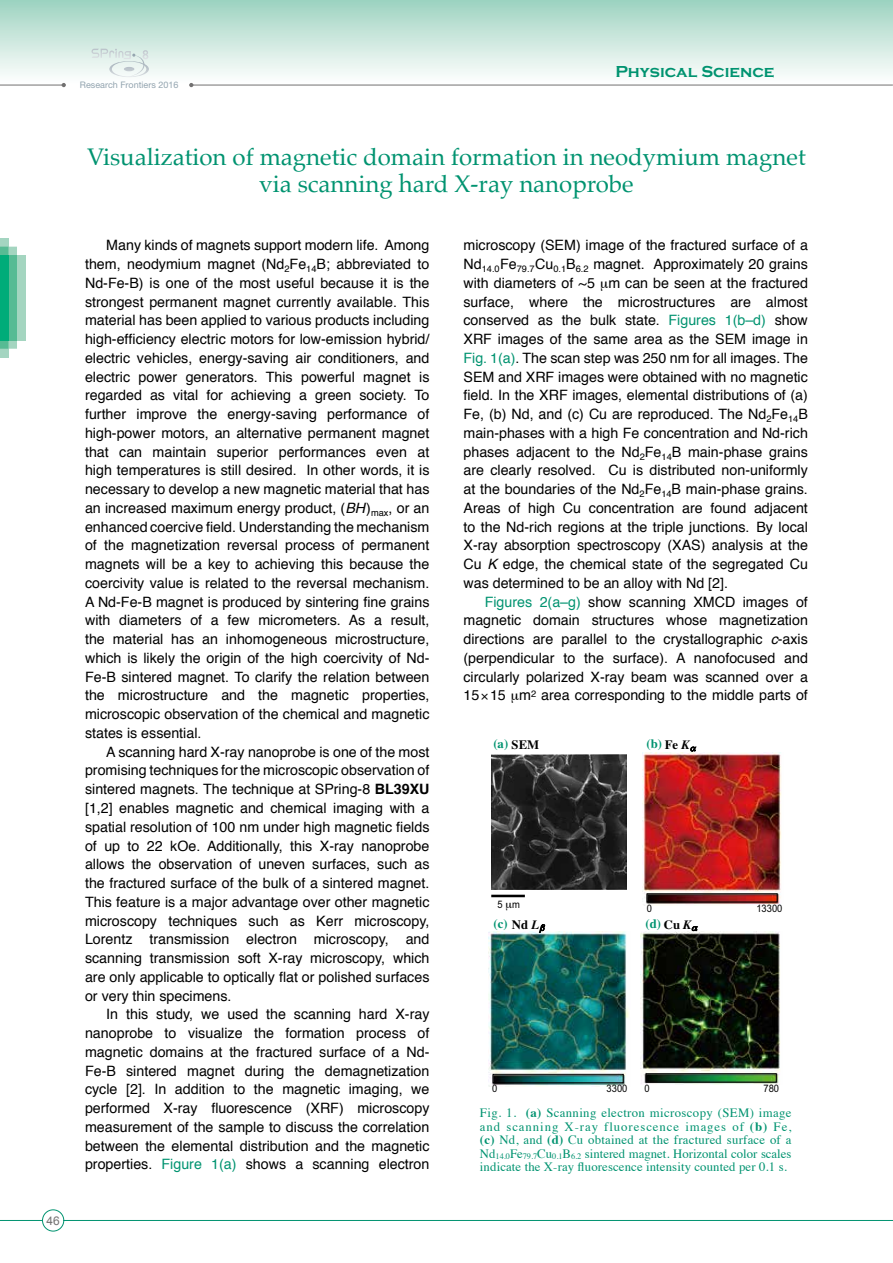
<style>
.page{position:relative;width:893px;height:1263px;background:#fff}
.page>*{position:absolute;margin:0;border:0;box-sizing:border-box;transform-origin:0 0}
.t1{font:24px/27px "Palatino";color:#009370;text-align:center}
.t2{font:700 16.5px "Copperplate Gothic";color:#009370}
.t3{font:14.25px/18.8px "Helvetica";color:#000;text-align:justify}
.t4{font:12.75px/13.5px "Times";letter-spacing:.01em;color:#009370;text-align:justify}
.t5{font:700 12.75px "Times";color:#009370}
.t6{font:12px "Arial";color:#727171}
.t7{font:10.35px "Arial Narrow";color:#000;scale:1.11 1}
.t8{font:9px "Helvetica Neue";color:#92a4af}
.s1{font-style:italic}
.s2{font-weight:700}
.s3{color:#009370}
.s4{color:#000}
.s5{font-style:italic;color:#000}
</style>
<div class="page">
<div style="left:0;top:0;width:893px;height:85px;background:linear-gradient(to bottom,#9ed3c0,#fff)"></div>
<hr style="left:191px;top:85px;width:701px;height:1px;background:#727171">
<hr style="left:0;top:85px;width:64px;height:1px;background:#727171">
<svg style="left:62px;top:83px;width:4px;height:4px"></svg>
<svg style="left:189px;top:83px;width:4px;height:4px"></svg>
<svg style="left:0;top:1209px;width:893px;height:22px"></svg>
<div style="left:0;top:238px;width:9px;height:119px;background:#a4d5c1"></div>
<svg style="left:0;top:247px;width:17px;height:102px"></svg>
<div style="left:17px;top:255px;width:9px;height:85px;background:#a4d5c0"></div>
<div style="left:9px;top:255px;width:8px;height:85px;background:#57bb94"></div>
<div style="left:0;top:255px;width:9px;height:85px;background:#00ac79"></div>
<svg style="left:92px;top:49px;width:57px;height:28px"></svg>
<img style="left:491px;top:754px;width:135px;height:135px">
<img style="left:642px;top:752px;width:139px;height:152px">
<img style="left:488px;top:932px;width:137px;height:154px">
<img style="left:693px;top:932px;width:87px;height:153px">
<hr style="left:491px;top:895px;width:34px;height:2px;background:#000">
<img style="left:492px;top:893px;width:286px;height:191px">
<svg style="left:690px;top:747px;width:6px;height:4px"></svg>
<svg style="left:539px;top:924px;width:6px;height:9px"></svg>
<svg style="left:692px;top:926px;width:6px;height:5px"></svg>
<svg style="left:506px;top:903px;width:6px;height:7px"></svg>
<p class="t8" style="left:80px;top:78px;width:100px">Research Frontiers 2016</p>
<p class="t2" style="left:615px;top:63px;width:161px">Physical Science</p>
<p class="t6" style="left:46px;top:1213px;width:15px">46</p>
<h1 class="t1" style="left:87px;top:143px;width:720px">Visualization of magnetic domain formation in neodymium magnet via scanning hard X-ray nanoprobe</h1>
<p class="t3" style="left:85px;top:236px;width:346px;text-indent:21px">Many kinds of magnets support modern life. Among them, neodymium magnet (Nd<sub>2</sub>Fe<sub>14</sub>B; abbreviated to Nd-Fe-B) is one of the most useful because it is the strongest permanent magnet currently available. This material has been applied to various products including high-efficiency electric motors for low-emission hybrid/ electric vehicles, energy-saving air conditioners, and electric power generators. This powerful magnet is regarded as vital for achieving a green society. To further improve the energy-saving performance of high-power motors, an alternative permanent magnet that can maintain superior performances even at high temperatures is still desired. In other words, it is necessary to develop a new magnetic material that has an increased maximum energy product, (<span class="s1">BH</span>)<sub>max</sub>, or an enhanced coercive field. Understanding the mechanism of the magnetization reversal process of permanent magnets will be a key to achieving this because the coercivity value is related to the reversal mechanism.<br>A Nd-Fe-B magnet is produced by sintering fine grains with diameters of a few micrometers. As a result, the material has an inhomogeneous microstructure, which is likely the origin of the high coercivity of Nd-Fe-B sintered magnet. To clarify the relation between the microstructure and the magnetic properties, microscopic observation of the chemical and magnetic states is essential.</p>
<p class="t3" style="left:85px;top:743px;width:346px;text-indent:21px">A scanning hard X-ray nanoprobe is one of the most promising techniques for the microscopic observation of sintered magnets. The technique at SPring-8 <span class="s2">BL39XU </span>[1,2] enables magnetic and chemical imaging with a spatial resolution of 100 nm under high magnetic fields of up to 22 kOe. Additionally, this X-ray nanoprobe allows the observation of uneven surfaces, such as the fractured surface of the bulk of a sintered magnet.<br>This feature is a major advantage over other magnetic microscopy techniques such as Kerr microscopy, Lorentz transmission electron microscopy, and scanning transmission soft X-ray microscopy, which are only applicable to optically flat or polished surfaces or very thin specimens.</p>
<p class="t3" style="left:85px;top:1005px;width:346px;text-indent:21px">In this study, we used the scanning hard X-ray nanoprobe to visualize the formation process of magnetic domains at the fractured surface of a Nd-Fe-B sintered magnet during the demagnetization cycle [2]. In addition to the magnetic imaging, we performed X-ray fluorescence (XRF) microscopy measurement of the sample to discuss the correlation between the elemental distribution and the magnetic properties. <span class="s3">Figure 1(a)</span> shows a scanning electron</p>
<p class="t3" style="left:463px;top:237px;width:346px">microscopy (SEM) image of the fractured surface of a Nd<sub>14.0</sub>Fe<sub>79.7</sub>Cu<sub>0.1</sub>B<sub>6.2</sub> magnet. Approximately 20 grains with diameters of ~5 m can be seen at the fractured surface, where the microstructures are almost conserved as the bulk state. <span class="s3">Figures 1(b–d)</span> show XRF images of the same area as the SEM image in <span class="s3">Fig. 1(a)</span>. The scan step was 250 nm for all images. The SEM and XRF images were obtained with no magnetic field. In the XRF images, elemental distributions of (a)<br>Fe, (b) Nd, and (c) Cu are reproduced. The Nd<sub>2</sub>Fe<sub>14</sub>B main-phases with a high Fe concentration and Nd-rich phases adjacent to the Nd<sub>2</sub>Fe<sub>14</sub>B main-phase grains are clearly resolved. Cu is distributed non-uniformly at the boundaries of the Nd<sub>2</sub>Fe<sub>14</sub>B main-phase grains.<br>Areas of high Cu concentration are found adjacent to the Nd-rich regions at the triple junctions. By local X-ray absorption spectroscopy (XAS) analysis at the Cu <span class="s1">K</span> edge, the chemical state of the segregated Cu was determined to be an alloy with Nd [2].</p>
<p class="t3" style="left:463px;top:593px;width:346px;text-indent:21px"><span class="s3">Figures 2(a–g)</span> show scanning XMCD images of magnetic domain structures whose magnetization directions are parallel to the crystallographic <span class="s1">c</span>-axis (perpendicular to the surface). A nanofocused and circularly polarized X-ray beam was scanned over a 15 15 m<sup>2</sup> area corresponding to the middle parts of</p>
<p class="t5" style="left:493px;top:732px;width:47px">(a) <span class="s4">SEM</span></p>
<p class="t5" style="left:647px;top:732px;width:45px">(b) <span class="s4">Fe</span> <span class="s5">K</span></p>
<p class="t7" style="left:498px;top:897px;width:22px">5 m</p>
<p class="t7" style="left:647px;top:901px;width:6px">0</p>
<p class="t7" style="left:756px;top:901px;width:25px">13300</p>
<p class="t5" style="left:494px;top:911px;width:47px">(c) <span class="s4">Nd</span> <span class="s5">L</span></p>
<p class="t5" style="left:646px;top:911px;width:48px">(d) <span class="s4">Cu</span> <span class="s5">K</span></p>
<p class="t7" style="left:492px;top:1081px;width:6px">0</p>
<p class="t7" style="left:607px;top:1081px;width:20px">3300</p>
<p class="t7" style="left:645px;top:1081px;width:6px">0</p>
<p class="t7" style="left:763px;top:1081px;width:16px">780</p>
<p class="t4" style="left:480px;top:1105px;width:313px">Fig. 1. <span class="s2">(a)</span> Scanning electron microscopy (SEM) image and scanning X-ray fluorescence images of <span class="s2">(b)</span> Fe, <span class="s2">(c)</span> Nd, and <span class="s2">(d)</span> Cu obtained at the fractured surface of a Nd<sub>14.0</sub>Fe<sub>79.7</sub>Cu<sub>0.1</sub>B<sub>6.2</sub> sintered magnet. Horizontal color scales indicate the X-ray fluorescence intensity counted per 0.1 s.</p>
</div>
